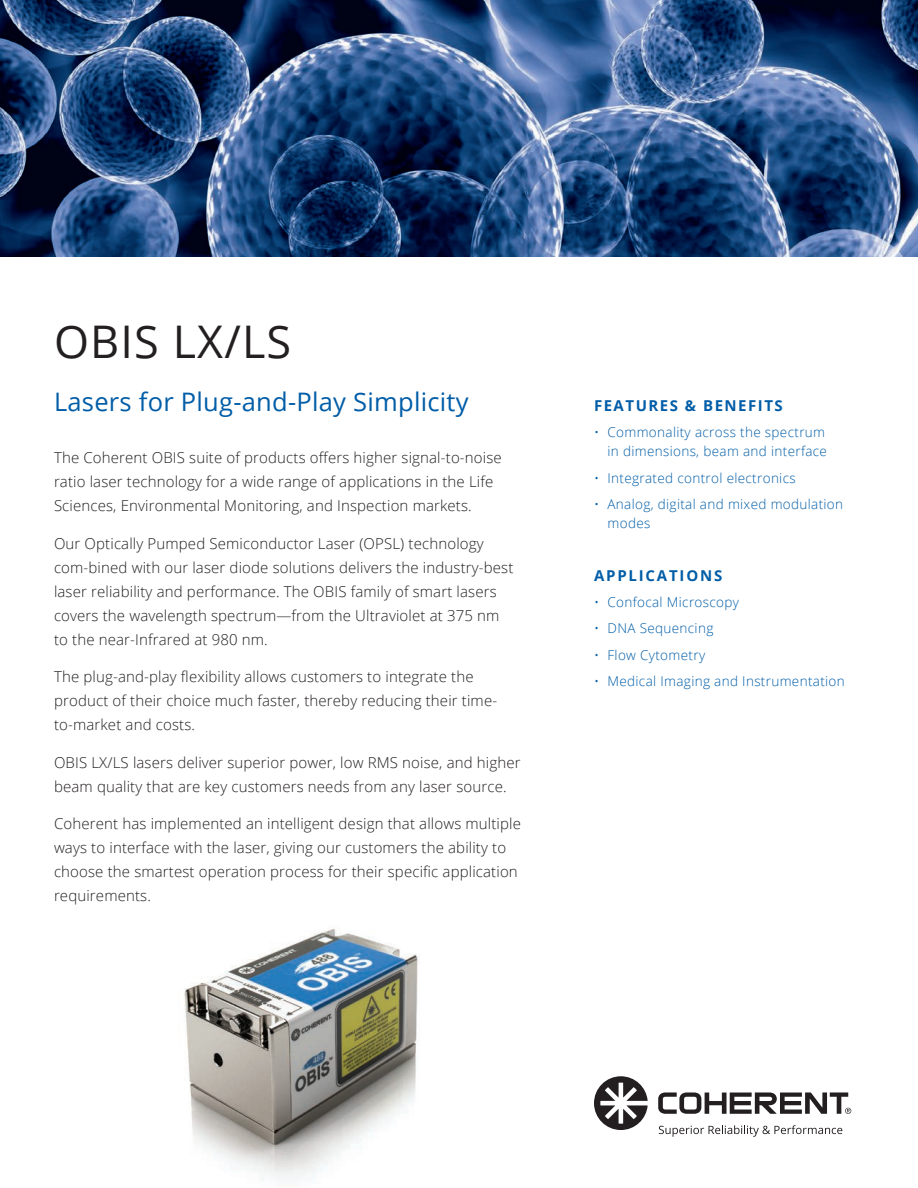
<style>
.page{position:relative;width:918px;height:1188px;background:#fff}
.page>*{position:absolute;margin:0;border:0;box-sizing:border-box;transform-origin:0 0}
.t1{font:45px "Open Sans";letter-spacing:.025em;color:#231f20}
.Subtitle{font:25.5px "Open Sans";letter-spacing:.01em;color:#015da7}
.Body{font:300 15px/24px "Open Sans";letter-spacing:.01em;color:#231f20}
.FEATURES_BENEFITS_AP{font:700 15px "Open Sans";letter-spacing:.1em;color:#015da7}
.FEATURES_BENEFITS_AP-2{font:700 15px "Open Sans";letter-spacing:.12em;color:#015da7}
.Bullets{font:300 13.5px/19.5px "Open Sans";letter-spacing:.025em;color:#015da7;text-align:right}
</style>
<div class="page">
<svg style="left:659px;top:1125px;width:183px;height:12px"></svg>
<svg style="left:658px;top:1092px;width:193px;height:22px"></svg>
<svg style="left:603px;top:1076px;width:45px;height:54px"></svg>
<img style="left:0;top:0;width:918px;height:256px">
<img style="left:184px;top:929px;width:419px;height:250px">
<p class="t1" style="left:54px;top:311px;width:239px">OBIS LX/LS</p>
<p class="Subtitle" style="left:54px;top:384px;width:416px">Lasers for Plug-and-Play Simplicity</p>
<p class="Body" style="left:54px;top:445px;width:449px">The Coherent OBIS suite of products offers higher signal-to-noise ratio laser technology for a wide range of applications in the Life<br>Sciences, Environmental Monitoring, and Inspection markets.</p>
<p class="Body" style="left:54px;top:531px;width:461px">Our Optically Pumped Semiconductor Laser (OPSL) technology com-bined with our laser diode solutions delivers the industry-best laser reliability and performance. The OBIS family of smart lasers covers the wavelength spectrum—from the Ultraviolet at 375 nm to the near-Infrared at 980 nm.</p>
<p class="Body" style="left:54px;top:664px;width:445px">The plug-and-play flexibility allows customers to integrate the product of their choice much faster, thereby reducing their time&shy;to-market and costs.</p>
<p class="Body" style="left:54px;top:750px;width:468px">OBIS LX/LS lasers deliver superior power, low RMS noise, and higher beam quality that are key customers needs from any laser source.</p>
<p class="Body" style="left:54px;top:811px;width:469px">Coherent has implemented an intelligent design that allows multiple ways to interface with the laser, giving our customers the ability to choose the smartest operation process for their specific application requirements.</p>
<p class="FEATURES_BENEFITS_AP" style="left:594px;top:395px;width:190px">FEATURES &amp; BENEFITS</p>
<p class="Bullets" style="left:594px;top:422px;width:235px">• Commonality across the spectrum in dimensions, beam and interface</p>
<p class="Bullets" style="left:594px;top:468px;width:203px">• Integrated control electronics</p>
<p class="Bullets" style="left:608px;top:494px;width:237px;text-align:left;text-indent:-13px">• Analog, digital and mixed modulation modes</p>
<p class="FEATURES_BENEFITS_AP-2" style="left:594px;top:565px;width:130px">APPLICATIONS</p>
<p class="Bullets" style="left:594px;top:592px;width:147px">• Confocal Microscopy</p>
<p class="Bullets" style="left:594px;top:618px;width:121px">• DNA Sequencing</p>
<p class="Bullets" style="left:594px;top:645px;width:113px">• Flow Cytometry</p>
<p class="Bullets" style="left:594px;top:671px;width:252px">• Medical Imaging and Instrumentation</p>
</div>
